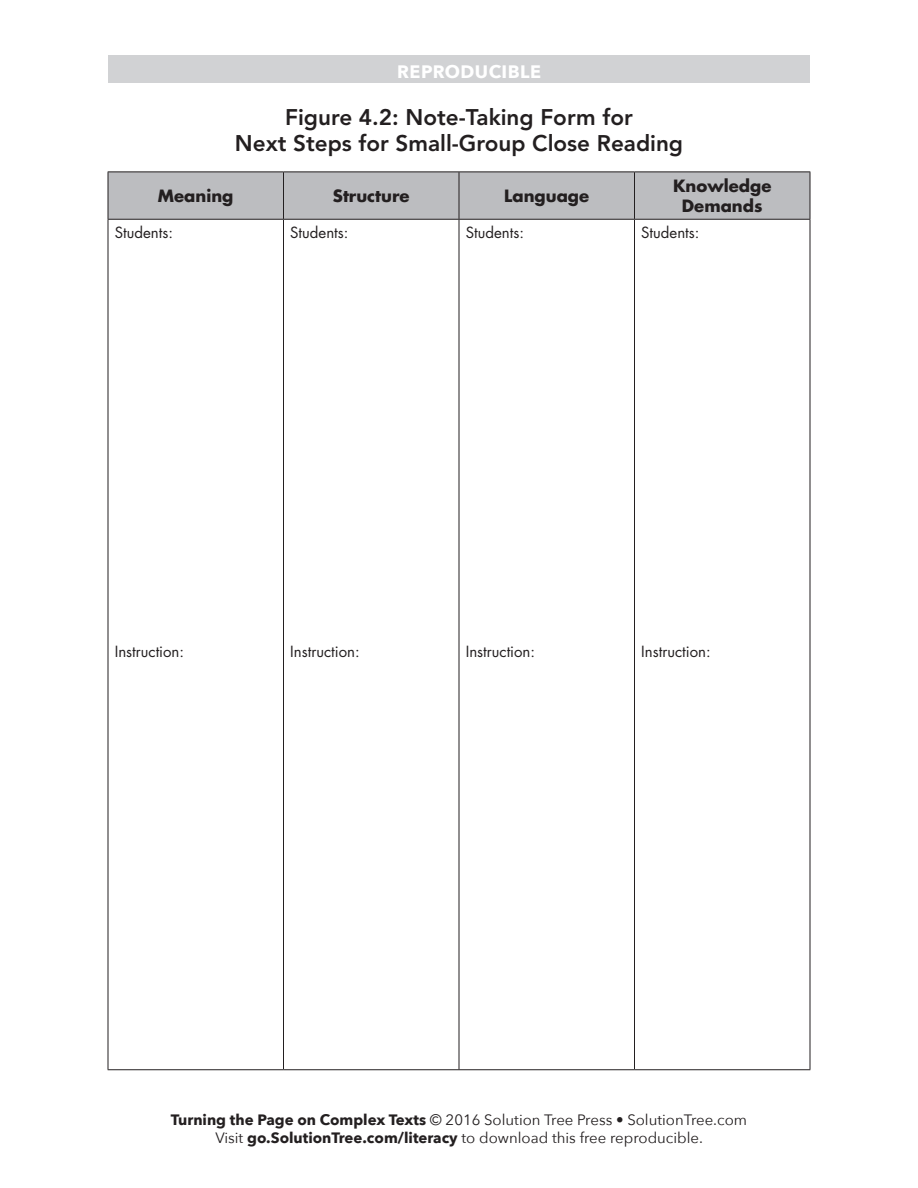
<style>
.page{position:relative;width:918px;height:1188px;background:#fff}
.page>*{position:absolute;margin:0;border:0;box-sizing:border-box;transform-origin:0 0}
.Figure_Holder{font:800 22.5px/26.2px "Avenir LT Std";color:#231f20;text-align:center}
.t1{font:700 18px "Avenir Next";letter-spacing:.025em;color:#fff}
.figure_text_header{font:700 16.5px/20.2px "Futura Std";color:#231f20;text-align:center}
.t2{font:15px/18px "Avenir Next";color:#231f20;text-align:center}
.figure_text{font:15px "Futura Std";color:#231f20}
.s1{font-weight:700}
</style>
<div class="page">
<div style="left:108px;top:56px;width:702px;height:27px;background:#d1d2d4"></div>
<div style="left:109px;top:173px;width:701px;height:46px;background:#bcbdc0"></div>
<hr style="left:108px;top:172px;width:176px;height:1px;background:#231f20">
<hr style="left:108px;top:172px;width:1px;height:47px;background:#231f20">
<hr style="left:284px;top:172px;width:175px;height:1px;background:#231f20">
<hr style="left:283px;top:172px;width:1px;height:47px;background:#231f20">
<hr style="left:459px;top:172px;width:175px;height:1px;background:#231f20">
<hr style="left:459px;top:172px;width:1px;height:47px;background:#231f20">
<hr style="left:634px;top:172px;width:176px;height:1px;background:#231f20">
<hr style="left:634px;top:172px;width:1px;height:47px;background:#231f20">
<hr style="left:810px;top:172px;width:1px;height:47px;background:#231f20">
<hr style="left:108px;top:219px;width:176px;height:1px;background:#231f20">
<hr style="left:284px;top:219px;width:175px;height:1px;background:#231f20">
<hr style="left:283px;top:220px;width:1px;height:849px;background:#231f20">
<hr style="left:459px;top:219px;width:175px;height:1px;background:#231f20">
<hr style="left:459px;top:220px;width:1px;height:849px;background:#231f20">
<hr style="left:634px;top:219px;width:176px;height:1px;background:#231f20">
<hr style="left:634px;top:220px;width:1px;height:849px;background:#231f20">
<hr style="left:108px;top:220px;width:1px;height:849px;background:#231f20">
<hr style="left:810px;top:220px;width:1px;height:849px;background:#231f20">
<hr style="left:108px;top:1069px;width:176px;height:1px;background:#231f20">
<hr style="left:284px;top:1069px;width:175px;height:1px;background:#231f20">
<hr style="left:459px;top:1069px;width:175px;height:1px;background:#231f20">
<hr style="left:634px;top:1069px;width:176px;height:1px;background:#231f20">
<p class="t1" style="left:397px;top:57px;width:145px">REPRODUCIBLE</p>
<p class="Figure_Holder" style="left:235px;top:104px;width:450px">Figure 4.2: Note-Taking Form for<br>Next Steps for Small-Group Close Reading</p>
<p class="figure_text_header" style="left:158px;top:186px;width:77px">Meaning</p>
<p class="figure_text_header" style="left:333px;top:186px;width:78px">Structure</p>
<p class="figure_text_header" style="left:504px;top:186px;width:86px">Language</p>
<p class="figure_text_header" style="left:673px;top:176px;width:100px">Knowledge<br>Demands</p>
<p class="figure_text" style="left:115px;top:223px;width:60px">Students:</p>
<p class="figure_text" style="left:290px;top:223px;width:60px">Students:</p>
<p class="figure_text" style="left:466px;top:223px;width:60px">Students:</p>
<p class="figure_text" style="left:641px;top:223px;width:60px">Students:</p>
<p class="figure_text" style="left:115px;top:642px;width:71px">Instruction:</p>
<p class="figure_text" style="left:290px;top:642px;width:71px">Instruction:</p>
<p class="figure_text" style="left:466px;top:642px;width:71px">Instruction:</p>
<p class="figure_text" style="left:641px;top:642px;width:71px">Instruction:</p>
<p class="t2" style="left:171px;top:1111px;width:578px"><span class="s1">Turning the Page on Complex Texts</span> © 2016 Solution Tree Press • SolutionTree.com<br>Visit <span class="s1">go.SolutionTree.com/literacy</span> to download this free reproducible.</p>
</div>
